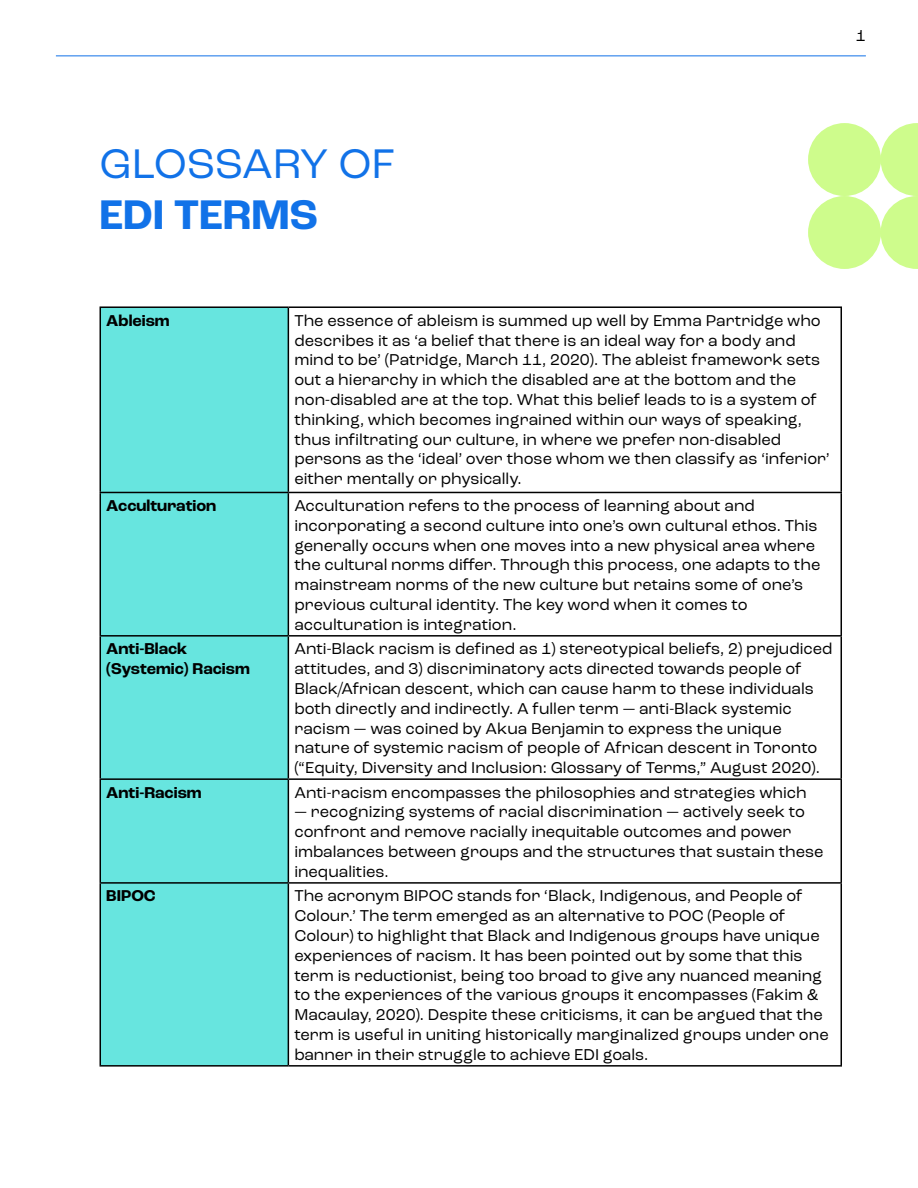
<style>
.page{position:relative;width:918px;height:1188px;background:#fff}
.page>*{position:absolute;margin:0;border:0;box-sizing:border-box;transform-origin:0 0}
.t1{font:43.5px "Roc Grotesk";color:#1172e8}
.t2{font:700 43.5px "Roc Grotesk";color:#1172e8}
.t3{font:16.5px/19.8px "Roc Grotesk";color:#000}
.t4{font:700 16.5px/19.8px "Roc Grotesk";color:#000}
</style>
<div class="page">
<hr style="left:56px;top:55px;width:810px;height:1px;background:#1172e8">
<div style="left:808px;top:123px;width:73px;height:73px;background:#cefc8c;border-radius:50%"></div>
<div style="left:808px;top:196px;width:73px;height:73px;background:#cefc8c;border-radius:50%"></div>
<svg style="left:881px;top:123px;width:37px;height:146px"></svg>
<div style="left:101px;top:308px;width:187px;height:757px;background:#67e5df"></div>
<hr style="left:100px;top:306px;width:188px;height:2px;background:#000">
<hr style="left:100px;top:308px;width:1px;height:184px;background:#000">
<hr style="left:288px;top:306px;width:554px;height:2px;background:#000">
<hr style="left:288px;top:308px;width:1px;height:184px;background:#000">
<hr style="left:841px;top:308px;width:1px;height:184px;background:#000">
<hr style="left:100px;top:492px;width:188px;height:1px;background:#000">
<hr style="left:100px;top:493px;width:1px;height:142px;background:#000">
<hr style="left:288px;top:492px;width:554px;height:1px;background:#000">
<hr style="left:288px;top:493px;width:1px;height:142px;background:#000">
<hr style="left:841px;top:493px;width:1px;height:142px;background:#000">
<hr style="left:100px;top:635px;width:188px;height:2px;background:#000">
<hr style="left:100px;top:637px;width:1px;height:141px;background:#000">
<hr style="left:288px;top:635px;width:554px;height:2px;background:#000">
<hr style="left:288px;top:637px;width:1px;height:141px;background:#000">
<hr style="left:841px;top:637px;width:1px;height:141px;background:#000">
<hr style="left:100px;top:778px;width:188px;height:2px;background:#000">
<hr style="left:100px;top:780px;width:1px;height:102px;background:#000">
<hr style="left:288px;top:778px;width:554px;height:2px;background:#000">
<hr style="left:288px;top:780px;width:1px;height:102px;background:#000">
<hr style="left:841px;top:780px;width:1px;height:102px;background:#000">
<hr style="left:100px;top:882px;width:188px;height:2px;background:#000">
<hr style="left:100px;top:884px;width:1px;height:181px;background:#000">
<hr style="left:288px;top:882px;width:554px;height:2px;background:#000">
<hr style="left:288px;top:884px;width:1px;height:181px;background:#000">
<hr style="left:841px;top:884px;width:1px;height:181px;background:#000">
<hr style="left:100px;top:1065px;width:188px;height:2px;background:#000">
<hr style="left:288px;top:1065px;width:554px;height:2px;background:#000">
<p class="t3" style="left:856px;top:26px;width:11px">1</p>
<h1 class="t1" style="left:100px;top:137px;width:297px">GLOSSARY OF</h1>
<h1 class="t2" style="left:100px;top:187px;width:220px">EDI TERMS</h1>
<p class="t4" style="left:106px;top:311px;width:65px">Ableism</p>
<p class="t3" style="left:294px;top:310px;width:537px">The essence of ableism is summed up well by Emma Partridge who describes it as ‘a belief that there is an ideal way for a body and mind to be’ (Patridge, March 11, 2020). The ableist framework sets out a hierarchy in which the disabled are at the bottom and the non-disabled are at the top. What this belief leads to is a system of thinking, which becomes ingrained within our ways of speaking, thus infiltrating our culture, in where we prefer non-disabled persons as the ‘ideal’ over those whom we then classify as ‘inferior’ either mentally or physically.</p>
<p class="t4" style="left:106px;top:496px;width:112px">Acculturation</p>
<p class="t3" style="left:294px;top:496px;width:528px">Acculturation refers to the process of learning about and incorporating a second culture into one’s own cultural ethos. This generally occurs when one moves into a new physical area where the cultural norms differ. Through this process, one adapts to the mainstream norms of the new culture but retains some of one’s previous cultural identity. The key word when it comes to acculturation is integration.</p>
<p class="t4" style="left:106px;top:639px;width:145px">Anti-Black (Systemic) Racism</p>
<p class="t3" style="left:294px;top:639px;width:540px">Anti-Black racism is defined as 1) stereotypical beliefs, 2) prejudiced attitudes, and 3) discriminatory acts directed towards people of Black/African descent, which can cause harm to these individuals both directly and indirectly. A fuller term — anti-Black systemic racism — was coined by Akua Benjamin to express the unique nature of systemic racism of people of African descent in Toronto (“Equity, Diversity and Inclusion: Glossary of Terms,” August 2020).</p>
<p class="t4" style="left:106px;top:783px;width:97px">Anti-Racism</p>
<p class="t3" style="left:294px;top:782px;width:514px">Anti-racism encompasses the philosophies and strategies which</p>
<p class="t3" style="left:294px;top:802px;width:531px">— recognizing systems of racial discrimination — actively seek to confront and remove racially inequitable outcomes and power imbalances between groups and the structures that sustain these inequalities.</p>
<p class="t4" style="left:106px;top:886px;width:51px">BIPOC</p>
<p class="t3" style="left:294px;top:886px;width:536px">The acronym BIPOC stands for ‘Black, Indigenous, and People of Colour.’ The term emerged as an alternative to POC (People of Colour) to highlight that Black and Indigenous groups have unique experiences of racism. It has been pointed out by some that this term is reductionist, being too broad to give any nuanced meaning to the experiences of the various groups it encompasses (Fakim &amp; Macaulay, 2020). Despite these criticisms, it can be argued that the term is useful in uniting historically marginalized groups under one banner in their struggle to achieve EDI goals.</p>
</div>
